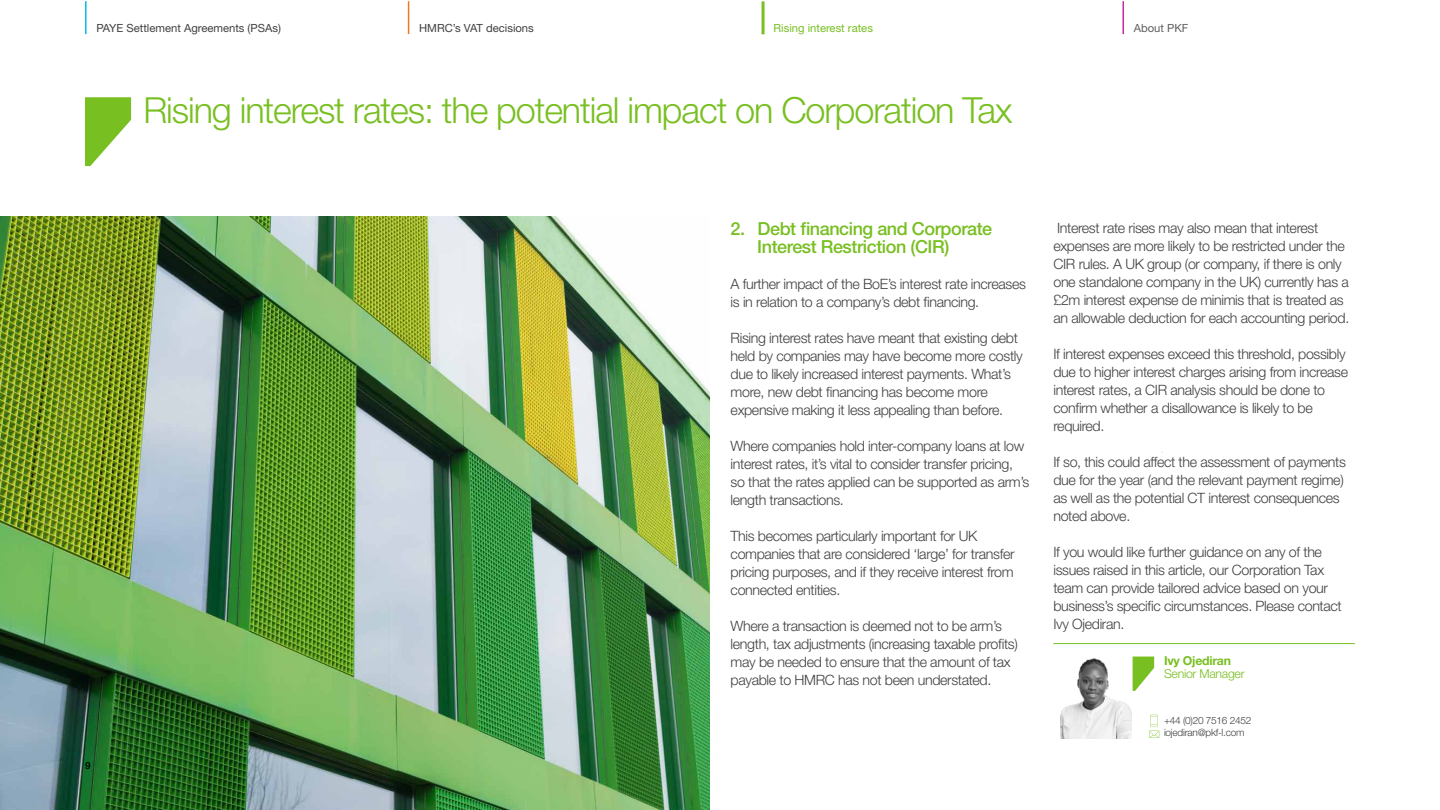
<style>
.page{position:relative;width:1440px;height:810px;background:#fff}
.page>*{position:absolute;margin:0;border:0;box-sizing:border-box;transform-origin:0 0}
.t1{font:300 36px "Helvetica Neue LT Std";letter-spacing:-.03em;color:#78bf21}
.t2{font:500 18px/18px "Helvetica Neue LT Std";letter-spacing:-.025em;color:#78bf21}
.t3{font:300 14.25px/18px "Helvetica Neue LT Std";letter-spacing:-.025em;color:#404040}
.t4{font:300 12.3px "Helvetica Neue LT Std";letter-spacing:-.02em;color:#78bf21}
.t5{font:700 12.3px "Helvetica Neue LT Std";letter-spacing:-.02em;color:#78bf21}
.t6{font:11.25px "Helvetica Neue LT Std";color:#404040}
.t7{font:11.25px "Helvetica Neue LT Std";color:#78bf21}
.t8{font:11.25px "Helvetica Neue LT Std";color:#5f5f5f}
.t9{font:300 10.05px/12.3px "Helvetica Neue LT Std";letter-spacing:-.025em;color:#404040}
.t10{font:500 9.75px "Helvetica Neue LT Std";color:#000}
</style>
<div class="page">
<svg style="left:85px;top:97px;width:46px;height:69px"></svg>
<hr style="left:1053px;top:643px;width:302px;height:1px;background:#78bf21">
<svg style="left:1133px;top:657px;width:21px;height:34px"></svg>
<svg style="left:1149px;top:715px;width:10px;height:23px"></svg>
<img style="left:1061px;top:658px;width:71px;height:80px">
<img style="left:0;top:217px;width:709px;height:593px">
<hr style="left:762px;top:1px;width:3px;height:33px;background:#78bf21">
<hr style="left:1123px;top:1px;width:1px;height:33px;background:#c4299b">
<hr style="left:408px;top:1px;width:1px;height:33px;background:#ed7821">
<hr style="left:85px;top:1px;width:2px;height:33px;background:#00bce7">
<p class="t6" style="left:96px;top:23px;width:186px">PAYE Settlement Agreements (PSAs)</p>
<p class="t6" style="left:419px;top:23px;width:116px">HMRC’s VAT decisions</p>
<p class="t7" style="left:774px;top:24px;width:101px">Rising interest rates</p>
<p class="t8" style="left:1134px;top:24px;width:56px">About PKF</p>
<p class="t10" style="left:85px;top:762px;width:7px">9</p>
<h1 class="t1" style="left:143px;top:97px;width:871px">Rising interest rates: the potential impact on Corporation Tax</h1>
<p class="t2" style="left:757px;top:222px;width:237px;text-indent:-27px">2. Debt financing and Corporate<br>Interest Restriction (CIR)</p>
<p class="t3" style="left:731px;top:277px;width:297px">A further impact of the BoE’s interest rate increases is in relation to a company’s debt financing.</p>
<p class="t3" style="left:731px;top:331px;width:294px">Rising interest rates have meant that existing debt held by companies may have become more costly due to likely increased interest payments. What’s more, new debt financing has become more expensive making it less appealing than before.</p>
<p class="t3" style="left:731px;top:439px;width:300px">Where companies hold inter-company loans at low interest rates, it’s vital to consider transfer pricing, so that the rates applied can be supported as arm’s length transactions.</p>
<p class="t3" style="left:731px;top:529px;width:286px">This becomes particularly important for UK companies that are considered ‘large’ for transfer pricing purposes, and if they receive interest from connected entities.</p>
<p class="t3" style="left:731px;top:619px;width:289px">Where a transaction is deemed not to be arm’s length, tax adjustments (increasing taxable profits) may be needed to ensure that the amount of tax payable to HMRC has not been understated.</p>
<p class="t3" style="left:1053px;top:220px;width:297px">Interest rate rises may also mean that interest expenses are more likely to be restricted under the CIR rules. A UK group (or company, if there is only one standalone company in the UK) currently has a £2m interest expense de minimis that is treated as an allowable deduction for each accounting period.</p>
<p class="t3" style="left:1053px;top:346px;width:296px">If interest expenses exceed this threshold, possibly due to higher interest charges arising from increase interest rates, a CIR analysis should be done to confirm whether a disallowance is likely to be required.</p>
<p class="t3" style="left:1053px;top:454px;width:294px">If so, this could affect the assessment of payments due for the year (and the relevant payment regime) as well as the potential CT interest consequences noted above.</p>
<p class="t3" style="left:1053px;top:544px;width:290px">If you would like further guidance on any of the issues raised in this article, our Corporation Tax team can provide tailored advice based on your business’s specific circumstances. Please contact Ivy Ojediran.</p>
<p class="t5" style="left:1164px;top:656px;width:68px">Ivy Ojediran</p>
<p class="t4" style="left:1164px;top:669px;width:82px">Senior Manager</p>
<p class="t9" style="left:1164px;top:715px;width:89px">+44 (0)20 7516 2452 iojediran@pkf-l.com</p>
</div>
